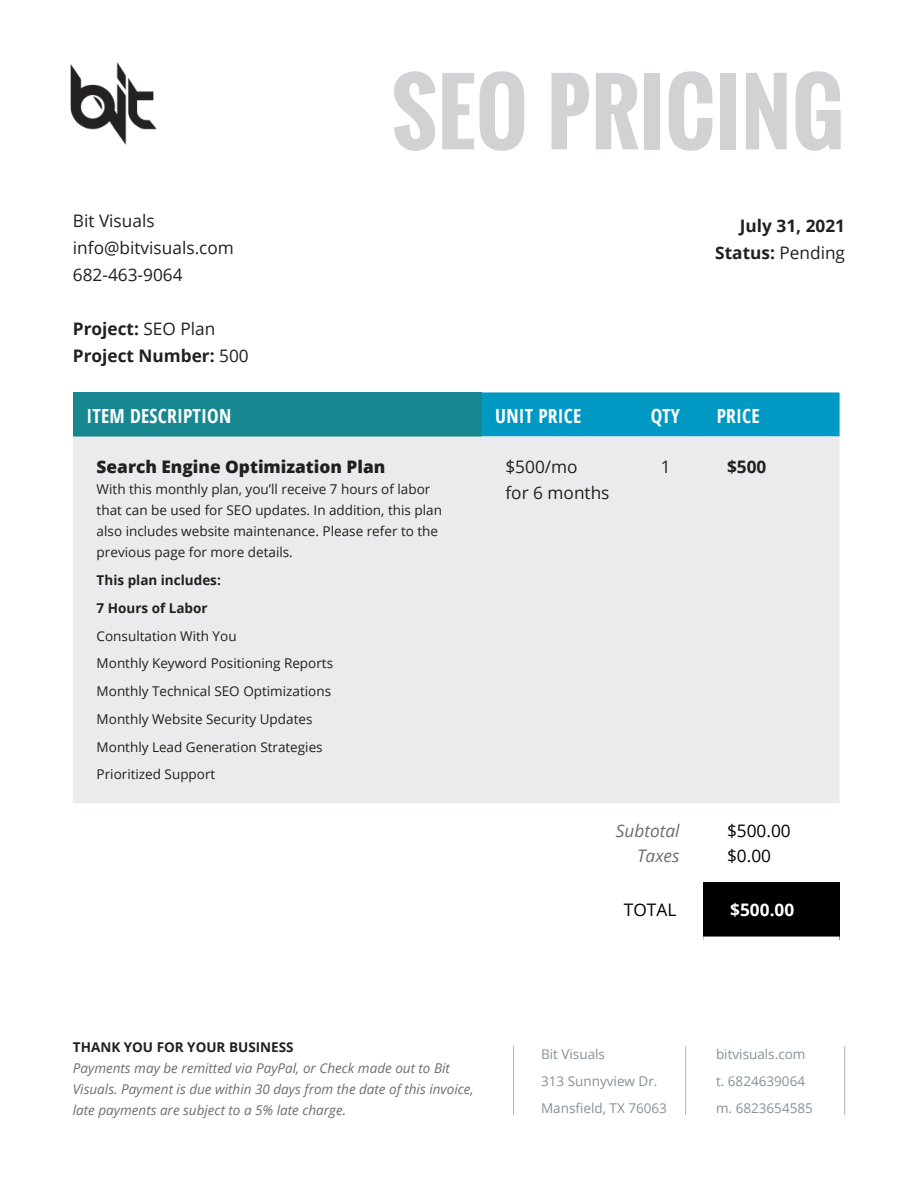
<style>
.page{position:relative;width:918px;height:1188px;background:#fff}
.page>*{position:absolute;margin:0;border:0;box-sizing:border-box;transform-origin:0 0}
.t1{font:700 87px "Oswald";letter-spacing:.01em;color:#d1d2d4}
.t2{font:700 condensed 19.5px "Open Sans";letter-spacing:.01em;color:#fff}
.t3{font:700 17.25px/27px "Open Sans";color:#221f1f}
.t4{font:17.25px/27px "Open Sans";color:#221f1f}
.t5{font:800 17.25px "Open Sans";color:#221f1f}
.t6{font:17.25px/25.5px "Open Sans";color:#000}
.t7{font:italic 17.25px/25.5px "Open Sans";color:#6c6e70;text-align:right}
.t8{font:700 17.25px "Open Sans";color:#fff}
.t9{font:13.5px/27.8px "Open Sans";color:#221f1f}
.t10{font:italic 13.5px/21px "Open Sans";color:#6c6e70}
.t11{font:13.5px/27px "Open Sans";color:#869199}
.t12{font:700 13.5px/27.8px "Open Sans";color:#221f1f}
.s1{font-weight:400}
</style>
<div class="page">
<div style="left:73px;top:392px;width:409px;height:45px;background:#17888f"></div>
<div style="left:482px;top:392px;width:358px;height:45px;background:#0099c4"></div>
<div style="left:73px;top:437px;width:767px;height:366px;background:#eaebec"></div>
<div style="left:703px;top:882px;width:137px;height:58px;background:#000"></div>
<div style="left:703px;top:937px;width:137px;height:7px;background:#fff"></div>
<hr style="left:513px;top:1046px;width:1px;height:69px;background:#b1b3b5">
<hr style="left:844px;top:1046px;width:1px;height:69px;background:#b1b3b5">
<hr style="left:685px;top:1046px;width:1px;height:69px;background:#b1b3b5">
<img style="left:70px;top:62px;width:87px;height:83px">
<p class="t4" style="left:73px;top:209px;width:163px">Bit Visuals info@bitvisuals.com<br>682-463-9064</p>
<p class="t3" style="left:73px;top:317px;width:177px">Project: <span class="s1">SEO Plan<br></span>Project Number: <span class="s1">500</span></p>
<h1 class="t1" style="left:392px;top:71px;width:454px">SEO PRICING</h1>
<p class="t3" style="left:715px;top:214px;width:131px;text-align:right">July 31, 2021<br>Status: <span class="s1">Pending</span></p>
<h2 class="t2" style="left:86px;top:409px;width:146px">ITEM DESCRIPTION</h2>
<h2 class="t2" style="left:495px;top:409px;width:88px">UNIT PRICE</h2>
<h2 class="t2" style="left:651px;top:409px;width:31px">QTY</h2>
<h2 class="t2" style="left:717px;top:409px;width:45px">PRICE</h2>
<p class="t5" style="left:97px;top:460px;width:290px">Search Engine Optimization Plan</p>
<p class="t9" style="left:97px;top:480px;width:347px;line-height:21px">With this monthly plan, you’ll receive 7 hours of labor that can be used for SEO updates. In addition, this plan also includes website maintenance. Please refer to the previous page for more details.</p>
<p class="t12" style="left:97px;top:568px;width:126px">This plan includes:<br>7 Hours of Labor</p>
<p class="t9" style="left:97px;top:623px;width:238px">Consultation With You<br>Monthly Keyword Positioning Reports<br>Monthly Technical SEO Optimizations<br>Monthly Website Security Updates<br>Monthly Lead Generation Strategies<br>Prioritized Support</p>
<p class="t4" style="left:505px;top:456px;width:106px;line-height:25.5px">$500/mo<br>for 6 months</p>
<p class="t4" style="left:661px;top:455px;width:11px">1</p>
<p class="t3" style="left:727px;top:455px;width:41px">$500</p>
<p class="t7" style="left:616px;top:819px;width:65px">Subtotal<br>Taxes</p>
<p class="t6" style="left:727px;top:819px;width:65px">$500.00 $0.00</p>
<p class="t12" style="left:73px;top:1035px;width:222px">THANK YOU FOR YOUR BUSINESS</p>
<p class="t10" style="left:73px;top:1059px;width:402px">Payments may be remitted via PayPal, or Check made out to Bit<br>Visuals. Payment is due within 30 days from the date of this invoice, late payments are subject to a 5% late charge.</p>
<p class="t6" style="left:624px;top:899px;width:54px">TOTAL</p>
<p class="t8" style="left:730px;top:903px;width:66px">$500.00</p>
<p class="t11" style="left:541px;top:1042px;width:127px">Bit Visuals<br>313 Sunnyview Dr.<br>Mansfield, TX 76063</p>
<p class="t11" style="left:716px;top:1042px;width:98px">bitvisuals.com t. 6824639064 m. 6823654585</p>
</div>
